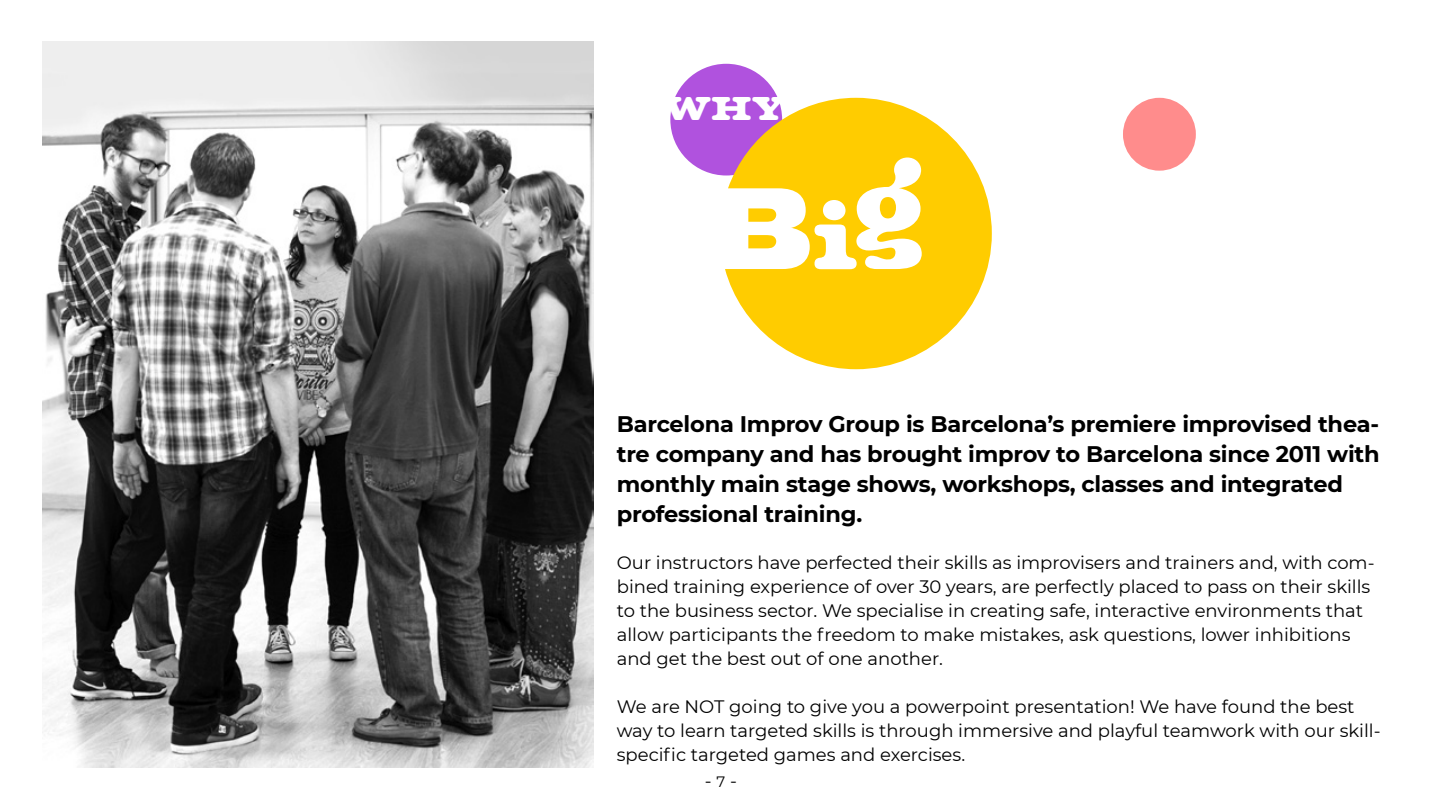
<style>
.page{position:relative;width:1442px;height:810px;background:#fff}
.page>*{position:absolute;margin:0;border:0;box-sizing:border-box;transform-origin:0 0}
.t1{font:34.5px "Volta T Bold Ro 1";color:#fff}
.t2{font:700 22.5px/30px "Montserrat";letter-spacing:-.01em;color:#000}
.t3{font:18px/24px "Montserrat";color:#000}
.s1{font-size:15px}
</style>
<div class="page">
<img style="left:43px;top:42px;width:551px;height:725px">
<div style="left:670px;top:64px;width:112px;height:112px;background:#b052de;border-radius:50%"></div>
<div style="left:1123px;top:98px;width:72px;height:73px;background:#ff8c8c;border-radius:50%"></div>
<svg style="left:725px;top:98px;width:266px;height:271px;fill:#fc0"></svg>
<h1 class="t1" style="left:663px;top:89px;width:122px">WHY</h1>
<p class="t2" style="left:617px;top:408px;width:764px">Barcelona Improv Group is Barcelona’s premiere improvised thea&shy;tre company and has brought improv to Barcelona since 2011 with monthly main stage shows, workshops, classes and integrated professional training.</p>
<p class="t3" style="left:617px;top:550px;width:759px">Our instructors have perfected their skills as improvisers and trainers and, with com&shy;bined training experience of over 30 years, are perfectly placed to pass on their skills to the business sector. We specialise in creating safe, interactive environments that allow participants the freedom to make mistakes, ask questions, lower inhibitions and get the best out of one another.</p>
<p class="t3" style="left:617px;top:694px;width:765px">We are NOT going to give you a powerpoint presentation! We have found the best way to learn targeted skills is through immersive and playful teamwork with our skill&shy;specific targeted games and exercises.</p>
<p class="t3" style="left:705px;top:768px;width:34px">- <span class="s1">7</span> -</p>
</div>
